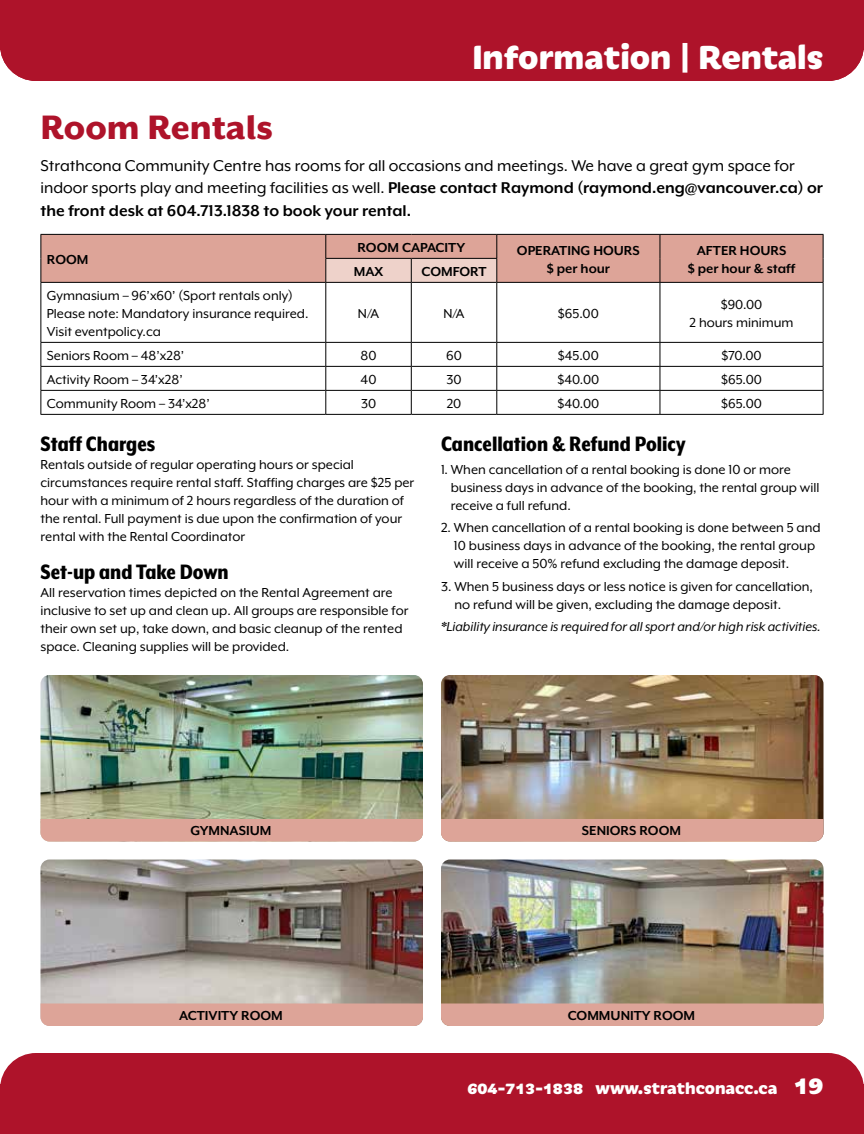
<style>
.page{position:relative;width:864px;height:1134px;background:#fff}
.page>*{position:absolute;margin:0;border:0;box-sizing:border-box;transform-origin:0 0}
.t1{font:800 39px "Mr Eaves XL San OT";color:#ae132a}
.t2{font:800 36px "Iskra";color:#fff}
.t3{font:800 24px "Mr Eaves XL Mod Nar OT";color:#000}
.t4{font:18px/22.5px "Mr Eaves XL Mod OT";color:#000}
.t5{font:800 18px "Iskra";color:#fff}
.t6{font:15px/18px "Mr Eaves XL Mod OT";color:#000}
.t7{font:700 15px/18px "Mr Eaves XL Mod OT";color:#000;text-align:center}
.t8{font:italic 15px "Mr Eaves XL Mod OT";color:#000}
.s1{font-weight:700}
.s2{font-size:27px}
</style>
<div class="page">
<div style="left:1px;top:1053px;width:863px;height:81px;background:#ae132a"></div>
<svg style="left:0;top:1081px;width:1px;height:53px"></svg>
<div style="left:0;top:0;width:864px;height:81px;background:#ae132a"></div>
<svg style="left:40px;top:234px;width:784px;height:48px;background:#d7a398"></svg>
<hr style="left:40px;top:282px;width:286px;height:1px;background:#000">
<hr style="left:40px;top:283px;width:1px;height:59px;background:#000">
<hr style="left:326px;top:282px;width:85px;height:1px;background:#000">
<hr style="left:325px;top:283px;width:1px;height:59px;background:#000">
<hr style="left:411px;top:282px;width:86px;height:1px;background:#000">
<hr style="left:411px;top:283px;width:1px;height:59px;background:#000">
<hr style="left:497px;top:282px;width:163px;height:1px;background:#000">
<hr style="left:496px;top:283px;width:1px;height:59px;background:#000">
<hr style="left:660px;top:282px;width:164px;height:1px;background:#000">
<hr style="left:660px;top:283px;width:1px;height:59px;background:#000">
<hr style="left:823px;top:283px;width:1px;height:59px;background:#000">
<hr style="left:40px;top:342px;width:286px;height:1px;background:#000">
<hr style="left:326px;top:342px;width:85px;height:1px;background:#000">
<hr style="left:411px;top:342px;width:86px;height:1px;background:#000">
<hr style="left:497px;top:342px;width:163px;height:1px;background:#000">
<hr style="left:660px;top:342px;width:164px;height:1px;background:#000">
<hr style="left:40px;top:366px;width:286px;height:1px;background:#000">
<hr style="left:326px;top:366px;width:85px;height:1px;background:#000">
<hr style="left:411px;top:366px;width:86px;height:1px;background:#000">
<hr style="left:497px;top:366px;width:163px;height:1px;background:#000">
<hr style="left:660px;top:366px;width:164px;height:1px;background:#000">
<hr style="left:40px;top:390px;width:286px;height:1px;background:#000">
<svg style="left:40px;top:343px;width:1px;height:71px"></svg>
<hr style="left:326px;top:390px;width:85px;height:1px;background:#000">
<svg style="left:325px;top:343px;width:1px;height:71px"></svg>
<hr style="left:411px;top:390px;width:86px;height:1px;background:#000">
<svg style="left:411px;top:343px;width:1px;height:71px"></svg>
<hr style="left:497px;top:390px;width:163px;height:1px;background:#000">
<svg style="left:496px;top:343px;width:1px;height:71px"></svg>
<hr style="left:660px;top:390px;width:164px;height:1px;background:#000">
<svg style="left:660px;top:343px;width:1px;height:71px"></svg>
<svg style="left:823px;top:343px;width:1px;height:71px"></svg>
<hr style="left:40px;top:414px;width:286px;height:1px;background:#000">
<hr style="left:326px;top:414px;width:85px;height:1px;background:#000">
<hr style="left:411px;top:414px;width:86px;height:1px;background:#000">
<hr style="left:497px;top:414px;width:163px;height:1px;background:#000">
<hr style="left:660px;top:414px;width:164px;height:1px;background:#000">
<img style="left:40px;top:675px;width:383px;height:144px">
<img style="left:40px;top:860px;width:383px;height:144px">
<img style="left:441px;top:675px;width:383px;height:144px">
<img style="left:441px;top:860px;width:383px;height:144px">
<div style="left:40px;top:819px;width:383px;height:23px;background:#dda498"></div>
<div style="left:40px;top:1004px;width:383px;height:22px;background:#dda498"></div>
<div style="left:441px;top:819px;width:383px;height:23px;background:#dda498"></div>
<div style="left:441px;top:1004px;width:383px;height:22px;background:#dda498"></div>
<h2 class="t2" style="left:473px;top:30px;width:352px">Information | Rentals</h2>
<h2 class="t2" style="left:488px;top:30px;width:337px">Gener l Information</h2>
<h1 class="t1" style="left:40px;top:108px;width:234px">Room Rentals</h1>
<p class="t4" style="left:40px;top:154px;width:784px">Strathcona Community Centre has rooms for all occasions and meetings. We have a great gym space for indoor sports play and meeting facilities as well. <span class="s1">Please contact Raymond (raymond.eng@vancouver.ca) or the front desk at 604.713.1838 to book your rental.</span></p>
<p class="t7" style="left:47px;top:251px;width:43px">ROOM</p>
<p class="t6" style="left:47px;top:287px;width:263px">Gymnasium – 96’x60’ (Sport rentals only)<br>Please note: Mandatory insurance required.<br>Visit eventpolicy.ca</p>
<p class="t7" style="left:357px;top:239px;width:109px">ROOM CAPACITY</p>
<p class="t7" style="left:517px;top:242px;width:124px">OPERATING HOURS $ per hour</p>
<p class="t7" style="left:697px;top:242px;width:91px">AFTER HOURS</p>
<p class="t7" style="left:354px;top:263px;width:31px">MAX</p>
<p class="t7" style="left:422px;top:263px;width:66px">COMFORT</p>
<p class="t7" style="left:688px;top:260px;width:109px">$ per hour &amp; staff</p>
<p class="t6" style="left:358px;top:305px;width:23px">N/A</p>
<p class="t6" style="left:443px;top:305px;width:23px">N/A</p>
<p class="t6" style="left:558px;top:305px;width:42px">$65.00</p>
<p class="t6" style="left:689px;top:296px;width:106px;text-align:center">$90.00<br>2 hours minimum</p>
<p class="t6" style="left:47px;top:347px;width:139px">Seniors Room – 48’x28’</p>
<p class="t6" style="left:361px;top:347px;width:17px">80</p>
<p class="t6" style="left:446px;top:347px;width:17px">60</p>
<p class="t6" style="left:558px;top:347px;width:43px">$45.00</p>
<p class="t6" style="left:721px;top:347px;width:42px">$70.00</p>
<p class="t6" style="left:47px;top:371px;width:137px">Activity Room – 34’x28’</p>
<p class="t6" style="left:361px;top:371px;width:17px">40</p>
<p class="t6" style="left:446px;top:371px;width:17px">30</p>
<p class="t6" style="left:557px;top:371px;width:43px">$40.00</p>
<p class="t6" style="left:721px;top:371px;width:42px">$65.00</p>
<p class="t6" style="left:47px;top:395px;width:164px">Community Room – 34’x28’</p>
<p class="t6" style="left:361px;top:395px;width:17px">30</p>
<p class="t6" style="left:447px;top:395px;width:16px">20</p>
<p class="t6" style="left:557px;top:395px;width:43px">$40.00</p>
<p class="t6" style="left:721px;top:395px;width:42px">$65.00</p>
<h3 class="t3" style="left:40px;top:431px;width:116px">Staff Charges</h3>
<p class="t6" style="left:40px;top:456px;width:375px">Rentals outside of regular operating hours or special circumstances require rental staff. Staffing charges are $25 per hour with a minimum of 2 hours regardless of the duration of the rental. Full payment is due upon the confirmation of your rental with the Rental Coordinator</p>
<h3 class="t3" style="left:40px;top:559px;width:190px">Set-up and Take Down</h3>
<p class="t6" style="left:40px;top:583px;width:369px">All reservation times depicted on the Rental Agreement are inclusive to set up and clean up. All groups are responsible for their own set up, take down, and basic cleanup of the rented space. Cleaning supplies will be provided.</p>
<h3 class="t3" style="left:441px;top:431px;width:246px">Cancellation &amp; Refund Policy</h3>
<p class="t6" style="left:451px;top:460px;width:370px;text-indent:-10px">1. When cancellation of a rental booking is done 10 or more business days in advance of the booking, the rental group will receive a full refund.</p>
<p class="t6" style="left:454px;top:519px;width:368px;text-indent:-13px">2. When cancellation of a rental booking is done between 5 and<br>10 business days in advance of the booking, the rental group will receive a 50% refund excluding the damage deposit.</p>
<p class="t6" style="left:454px;top:577px;width:360px;text-indent:-13px">3. When 5 business days or less notice is given for cancellation, no refund will be given, excluding the damage deposit.</p>
<p class="t8" style="left:441px;top:619px;width:381px">*Liability insurance is required for all sport and/or high risk activities.</p>
<p class="t7" style="left:191px;top:822px;width:82px">GYMNASIUM</p>
<p class="t7" style="left:179px;top:1006px;width:105px">ACTIVITY ROOM</p>
<p class="t7" style="left:582px;top:822px;width:101px">SENIORS ROOM</p>
<p class="t7" style="left:568px;top:1006px;width:129px">COMMUNITY ROOM</p>
<p class="t5" style="left:468px;top:1074px;width:357px">604-713-1838 www.strathconacc.ca <span class="s2">19</span></p>
</div>
